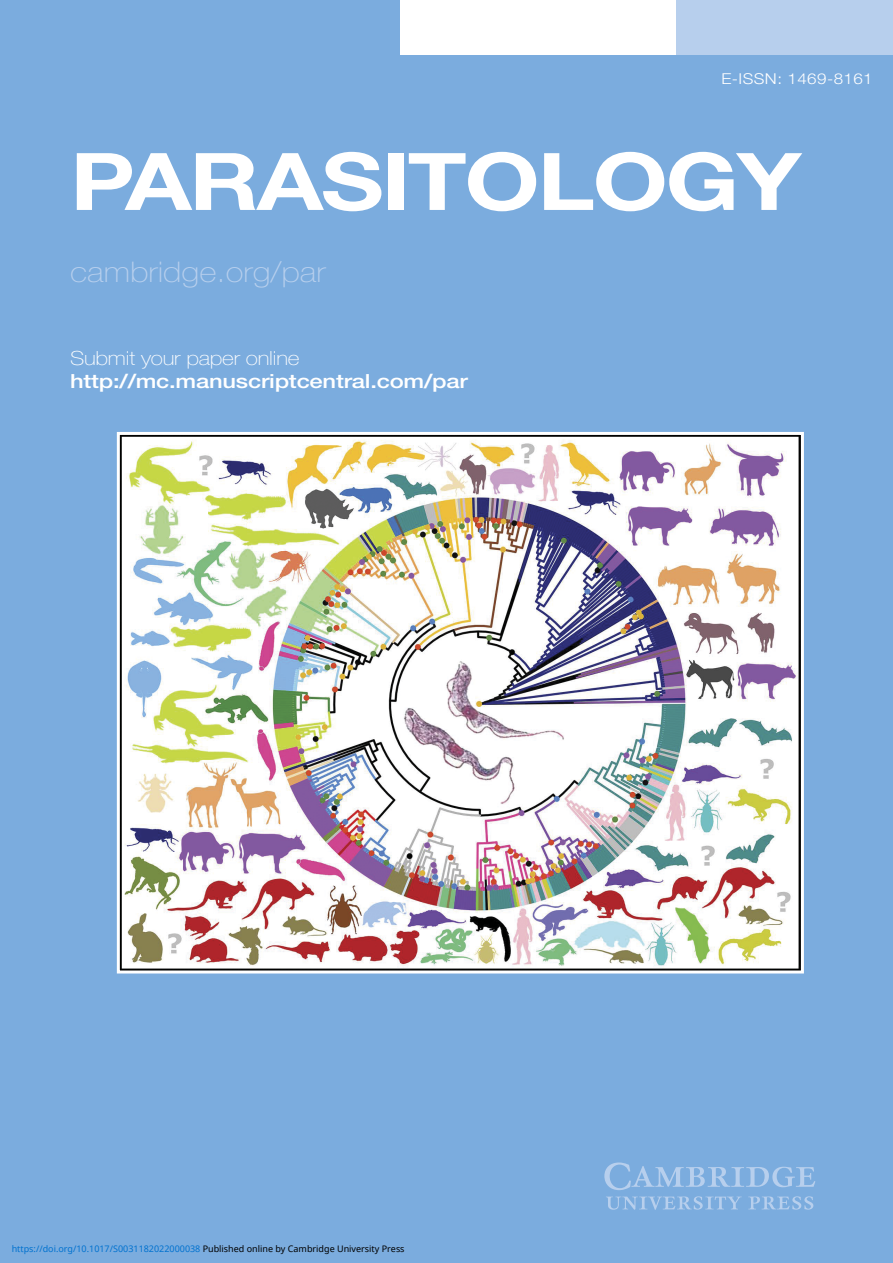
<style>
.page{position:relative;width:893px;height:1263px;background:#7bacde}
.page>*{position:absolute;margin:0;border:0;box-sizing:border-box;transform-origin:0 0}
.t1{font:700 79.5px "Helvetica Neue";letter-spacing:-.025em;color:#fff;scale:1.22 1}
.t2{font:100 28.5px "Helvetica Neue";color:#b7cfed;scale:1.16 1}
.t3{font:500 19.5px/23.4px "Helvetica Neue";letter-spacing:-.01em;color:#fff;scale:1.22 1}
.t4{font:300 15px "Helvetica Neue";letter-spacing:.025em;color:#fff;scale:1.13 1}
.t5{font:9px "Noto Sans";color:#0172cf}
.s1{font-weight:100}
.s2{color:#000}
</style>
<div class="page">
<svg style="left:604px;top:1162px;width:211px;height:28px"></svg>
<svg style="left:606px;top:1196px;width:136px;height:14px"></svg>
<svg style="left:748px;top:1196px;width:65px;height:13px"></svg>
<div style="left:401px;top:0;width:277px;height:54px;background:#fff"></div>
<div style="left:677px;top:0;width:216px;height:54px;background:#b7cfed"></div>
<img style="left:116px;top:432px;width:688px;height:542px">
<p class="t4" style="left:721px;top:73px;width:135px">E-ISSN: 1469-8161</p>
<p class="t1" style="left:70px;top:153px;width:601px">PARASITOLOGY</p>
<p class="t2" style="left:70px;top:262px;width:222px">cambridge.org/par</p>
<p class="t3" style="left:70px;top:348px;width:328px"><span class="s1">Submit your paper online </span>http://mc.manuscriptcentral.com/par</p>
<p class="t5" style="left:12px;top:1243px;width:394px">https://doi.org/10.1017/S0031182022000038 <span class="s2">Published online by Cambridge University Press</span></p>
</div>
